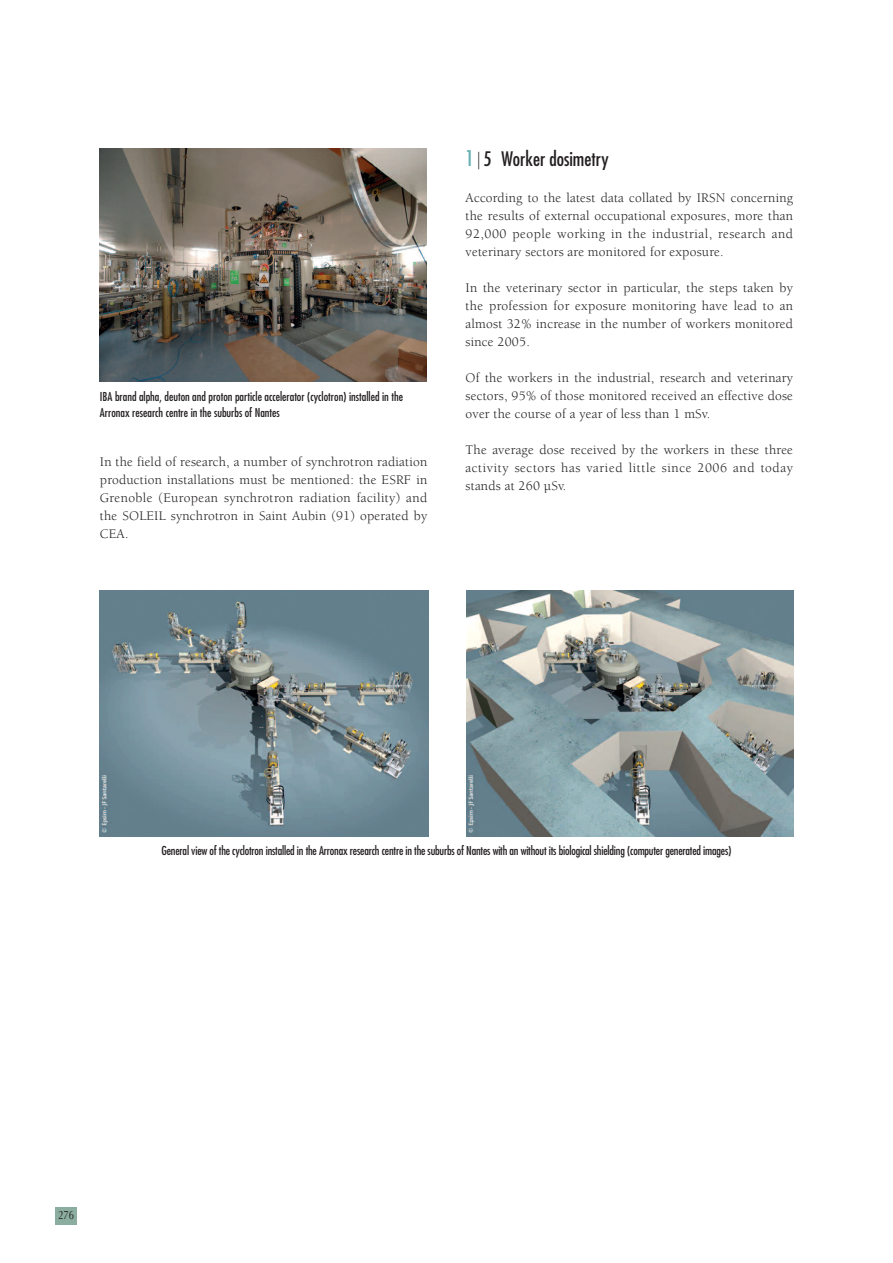
<style>
.page{position:relative;width:893px;height:1263px;background:#fff}
.page>*{position:absolute;margin:0;border:0;box-sizing:border-box;transform-origin:0 0}
.t1{font:condensed 19.5px "Futura";color:#231f20}
.t2{font:13.5px/18px "Berkeley";letter-spacing:.015em;color:#231f20;text-align:justify}
.t3{font:condensed 12px/16.5px "Futura";letter-spacing:-.015em;color:#231f20}
.t4{font:12px "Optima";color:#231f20;scale:.8 1}
.s1{font-size:21px;color:#67b1b2}
</style>
<div class="page">
<div style="left:55px;top:1208px;width:22px;height:17px;background:#8baea1"></div>
<img style="left:100px;top:149px;width:327px;height:233px">
<img style="left:466px;top:590px;width:327px;height:246px">
<img style="left:100px;top:590px;width:328px;height:246px">
<p class="t3" style="left:100px;top:389px;width:305px">IBA brand alpha, deuton and proton particle accelerator (cyclotron) installed in the<br>Arronax research centre in the suburbs of Nantes</p>
<p class="t2" style="left:100px;top:454px;width:329px">In the field of research, a number of synchrotron radiation production installations must be mentioned: the ESRF in Grenoble (European synchrotron radiation facility) and the SOLEIL synchrotron in Saint Aubin (91) operated by CEA.</p>
<h1 class="t1" style="left:466px;top:150px;width:145px"><span class="s1">1</span> ⎮ 5 Worker dosimetry</h1>
<p class="t2" style="left:466px;top:190px;width:329px">According to the latest data collated by IRSN concerning the results of external occupational exposures, more than 92,000 people working in the industrial, research and veterinary sectors are monitored for exposure.</p>
<p class="t2" style="left:466px;top:280px;width:329px">In the veterinary sector in particular, the steps taken by the profession for exposure monitoring have lead to an almost 32% increase in the number of workers monitored since 2005.</p>
<p class="t2" style="left:466px;top:370px;width:329px">Of the workers in the industrial, research and veterinary sectors, 95% of those monitored received an effective dose over the course of a year of less than 1 mSv.</p>
<p class="t2" style="left:466px;top:442px;width:329px">The average dose received by the workers in these three activity sectors has varied little since 2006 and today stands at 260 µSv.</p>
<p class="t3" style="left:161px;top:843px;width:571px">General view of the cyclotron installed in the Arronax research centre in the suburbs of Nantes with an without its biological shielding (computer generated images)</p>
<p class="t4" style="left:58px;top:1210px;width:21px">276</p>
</div>
